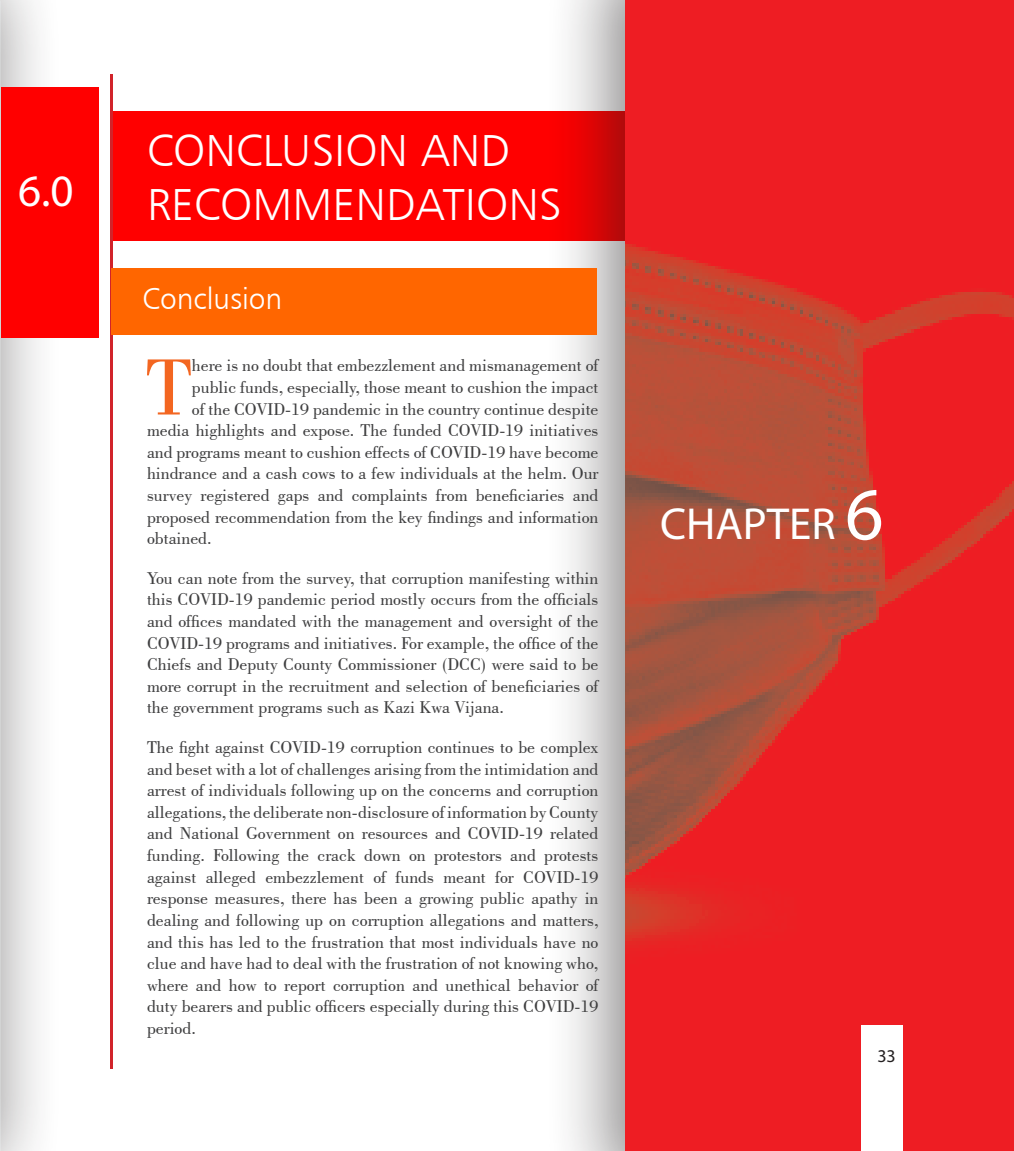
<style>
.page{position:relative;width:1014px;height:1151px;background:#fff}
.page>*{position:absolute;margin:0;border:0;box-sizing:border-box;transform-origin:0 0}
.t1{font:83.7px "Bodoni BT";color:#f36621}
.t2{font:45px/54px "Humanist 777 BT Light B";color:#fff}
.t3{font:45px "Myriad Pro";color:#fff}
.t4{font:30px "Humanist 777 BT Light B";color:#fff}
.t5{font:18px/21.6px "Bodoni BT";color:#3e3e3f;text-align:justify}
.t6{font:18px "Myriad Pro";color:#231f20}
.s1{font-size:75px}
</style>
<div class="page">
<div style="left:0;top:0;width:64px;height:1150px;background:#231f20;opacity:.5"></div>
<img style="left:0;top:0;width:1px;height:1150px">
<div style="left:111px;top:111px;width:791px;height:129px;background:#f00"></div>
<div style="left:1px;top:87px;width:98px;height:251px;background:#f00"></div>
<div style="left:544px;top:0;width:470px;height:1150px;background:#231f20;opacity:.5"></div>
<img style="left:626px;top:0;width:388px;height:1150px">
<hr style="left:110px;top:74px;width:3px;height:995px;background:#d1232a">
<div style="left:111px;top:267px;width:486px;height:67px;background:#f60"></div>
<div style="left:861px;top:1025px;width:41px;height:125px;background:#fff"></div>
<p class="t3" style="left:18px;top:163px;width:57px">6.0</p>
<p class="t2" style="left:147px;top:123px;width:416px">CONCLUSION AND<br>RECOMMENDATIONS</p>
<p class="t4" style="left:143px;top:280px;width:141px">Conclusion</p>
<p class="t1" style="left:146px;top:336px;width:47px">T</p>
<p class="t5" style="left:192px;top:354px;width:408px">here is no doubt that embezzlement and mismanagement of</p>
<p class="t5" style="left:192px;top:376px;width:408px">public funds, especially, those meant to cushion the impact</p>
<p class="t5" style="left:192px;top:397px;width:408px">of the COVID-19 pandemic in the country continue despite</p>
<p class="t5" style="left:147px;top:419px;width:453px">media highlights and expose. The funded COVID-19 initiatives</p>
<p class="t5" style="left:147px;top:440px;width:453px">and programs meant to cushion effects of COVID-19 have become</p>
<p class="t5" style="left:147px;top:462px;width:453px">hindrance and a cash cows to a few individuals at the helm. Our</p>
<p class="t5" style="left:147px;top:484px;width:453px">survey registered gaps and complaints from beneficiaries and</p>
<p class="t5" style="left:147px;top:505px;width:453px">proposed recommendation from the key findings and information</p>
<p class="t5" style="left:147px;top:527px;width:66px">obtained.</p>
<p class="t5" style="left:147px;top:566px;width:453px">You can note from the survey, that corruption manifesting within this COVID-19 pandemic period mostly occurs from the officials and offices mandated with the management and oversight of the COVID-19 programs and initiatives. For example, the office of the Chiefs and Deputy County Commissioner (DCC) were said to be more corrupt in the recruitment and selection of beneficiaries of the government programs such as Kazi Kwa Vijana.</p>
<p class="t5" style="left:147px;top:736px;width:453px">The fight against COVID-19 corruption continues to be complex and beset with a lot of challenges arising from the intimidation and arrest of individuals following up on the concerns and corruption allegations, the deliberate non-disclosure of information by County and National Government on resources and COVID-19 related funding. Following the crack down on protestors and protests against alleged embezzlement of funds meant for COVID-19 response measures, there has been a growing public apathy in dealing and following up on corruption allegations and matters, and this has led to the frustration that most individuals have no clue and have had to deal with the frustration of not knowing who, where and how to report corruption and unethical behavior of duty bearers and public officers especially during this COVID-19 period.</p>
<p class="t3" style="left:660px;top:496px;width:225px">CHAPTER <span class="s1">6</span></p>
<p class="t6" style="left:877px;top:1044px;width:20px">33</p>
</div>
